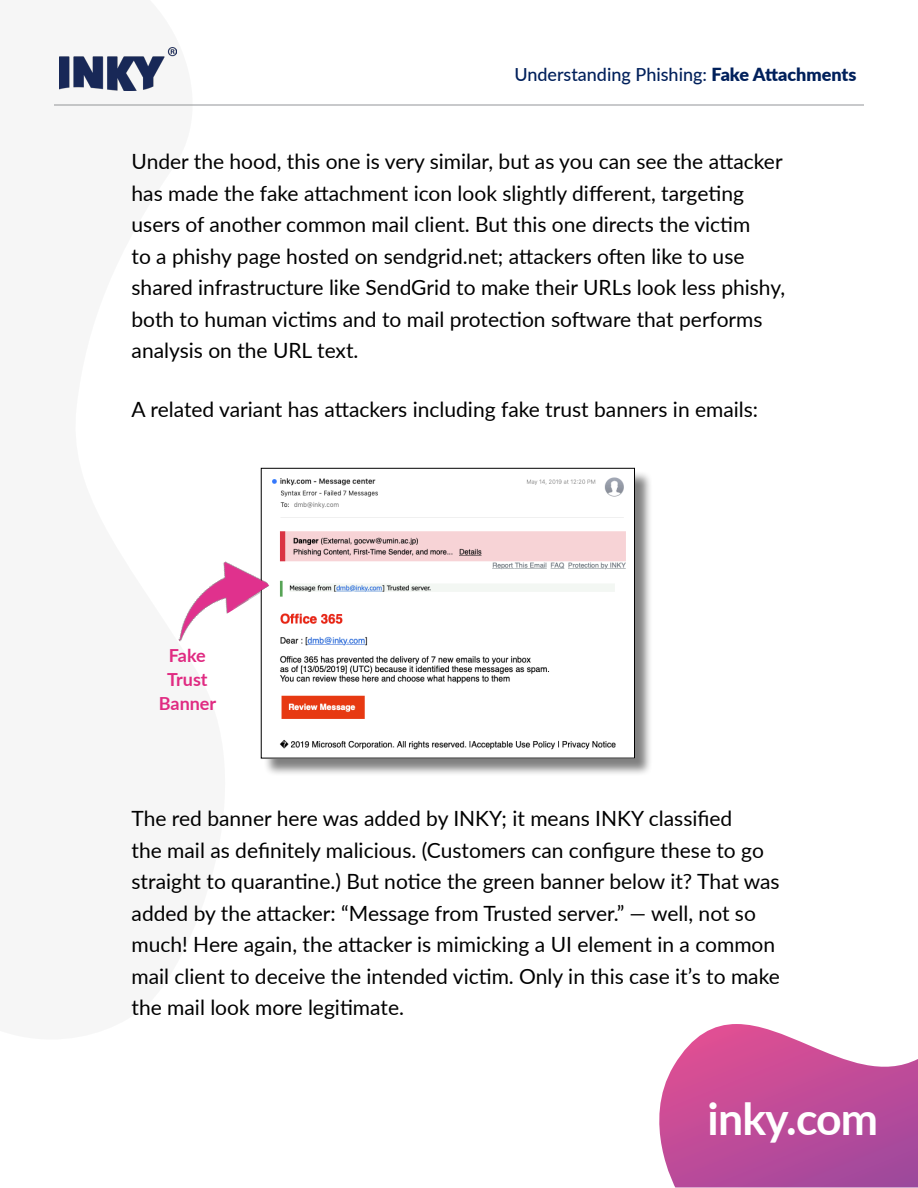
<style>
.page{position:relative;width:918px;height:1188px;background:#fff}
.page>*{position:absolute;margin:0;border:0;box-sizing:border-box;transform-origin:0 0}
.t1{font:700 44.55px "Lato";letter-spacing:-.02em;color:#fff}
.Paragraph_-_Light{font:21px/31.5px "Lato";color:#000}
.t2{font:500 18px "Lato";color:#00205b}
.t3{font:700 18px/24px "Lato";color:#e02b82;text-align:center}
.s1{font-weight:900}
</style>
<div class="page">
<svg style="left:659px;top:1024px;width:259px;height:164px"></svg>
<hr style="left:54px;top:105px;width:810px;height:1px;background:#939598">
<img style="left:60px;top:47px;width:117px;height:44px">
<div style="left:263px;top:470px;width:390px;height:307px;background:#000;opacity:.5"></div>
<img style="left:263px;top:470px;width:370px;height:286px">
<div style="left:261px;top:468px;width:374px;height:290px;border:1px solid #000"></div>
<img style="left:178px;top:549px;width:92px;height:94px">
<p class="t2" style="left:514px;top:62px;width:344px">Understanding Phishing: <span class="s1">Fake Attachments</span></p>
<p class="Paragraph_-_Light" style="left:132px;top:145px;width:655px">Under the hood, this one is very similar, but as you can see the attacker has made the fake attachment icon look slightly different, targeting users of another common mail client. But this one directs the victim<br>to a phishy page hosted on sendgrid.net; attackers often like to use shared infrastructure like SendGrid to make their URLs look less phishy, both to human victims and to mail protection software that performs analysis on the URL text.</p>
<p class="Paragraph_-_Light" style="left:132px;top:392px;width:628px">A related variant has attackers including fake trust banners in emails:</p>
<p class="t3" style="left:159px;top:642px;width:59px">Fake<br>Trust<br>Banner</p>
<p class="Paragraph_-_Light" style="left:132px;top:802px;width:650px">The red banner here was added by INKY; it means INKY classified<br>the mail as definitely malicious. (Customers can configure these to go straight to quarantine.) But notice the green banner below it? That was added by the attacker: “Message from Trusted server.” — well, not so much! Here again, the attacker is mimicking a UI element in a common mail client to deceive the intended victim. Only in this case it’s to make the mail look more legitimate.</p>
<p class="t1" style="left:708px;top:1086px;width:172px">inky.com</p>
</div>
